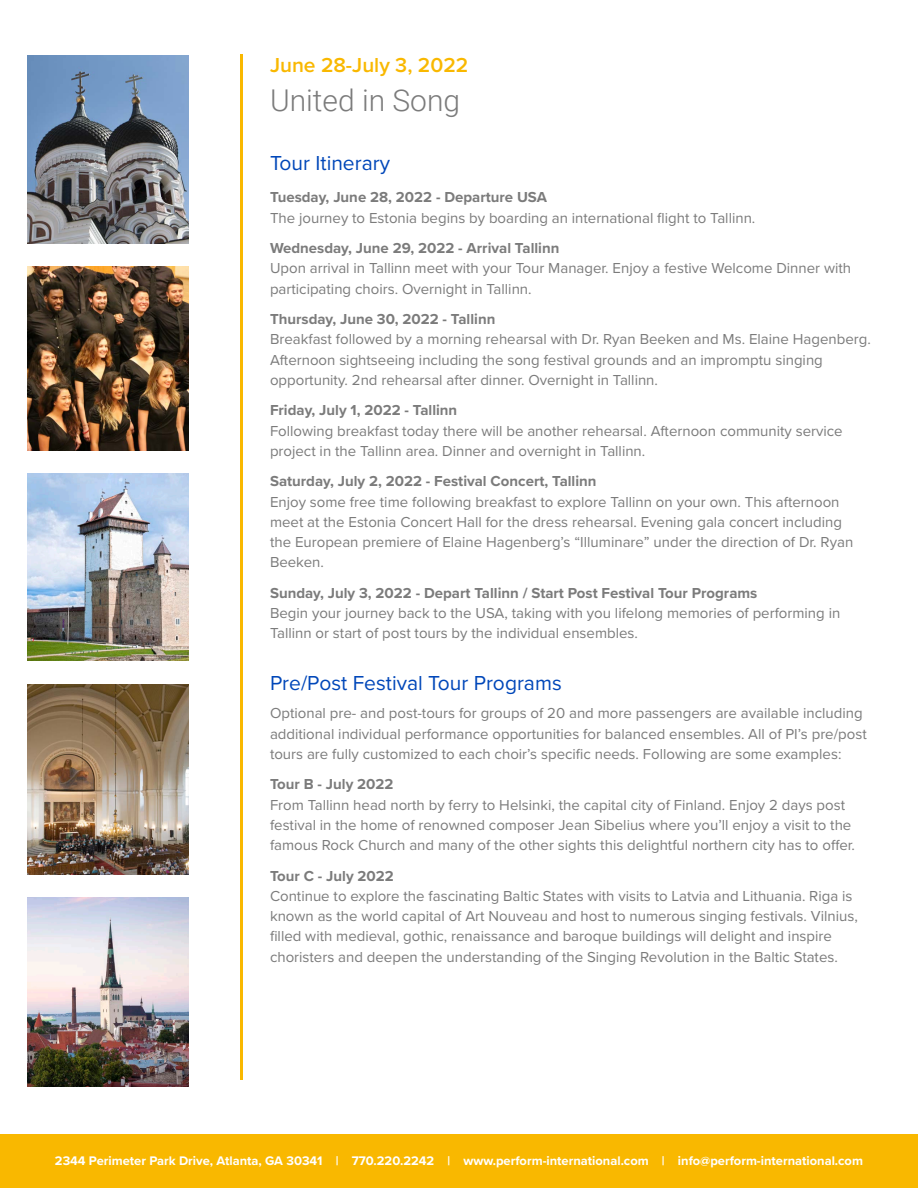
<style>
.page{position:relative;width:918px;height:1188px;background:#fff}
.page>*{position:absolute;margin:0;border:0;box-sizing:border-box;transform-origin:0 0}
.t1{font:300 30px "Roboto";color:#7b7b7b}
.t2{font:21px "Proxima Nova";color:#0047b9}
.t3{font:600 21px "Proxima Nova";color:#f9b800}
.t4{font:15px/20.2px "Proxima Nova";color:#7b7b7b}
.t5{font:700 15px "Proxima Nova";color:#7b7b7b}
.t6{font:700 12.9px "Proxima Nova";color:#fff}
</style>
<div class="page">
<div style="left:0;top:1134px;width:918px;height:54px;background:#f9b800"></div>
<hr style="left:241px;top:54px;width:2px;height:1026px;background:#f9b800">
<img style="left:27px;top:684px;width:162px;height:190px">
<img style="left:27px;top:55px;width:162px;height:188px">
<img style="left:27px;top:474px;width:162px;height:187px">
<img style="left:27px;top:897px;width:162px;height:189px">
<img style="left:27px;top:267px;width:162px;height:183px">
<h2 class="t3" style="left:270px;top:56px;width:200px">June 28-July 3, 2022</h2>
<h1 class="t1" style="left:270px;top:88px;width:192px">United in Song</h1>
<h2 class="t2" style="left:270px;top:154px;width:122px">Tour Itinerary</h2>
<p class="t5" style="left:270px;top:190px;width:279px">Tuesday, June 28, 2022 - Departure USA</p>
<p class="t4" style="left:270px;top:208px;width:487px">The journey to Estonia begins by boarding an international flight to Tallinn.</p>
<p class="t5" style="left:270px;top:242px;width:291px">Wednesday, June 29, 2022 - Arrival Tallinn</p>
<p class="t4" style="left:270px;top:259px;width:583px">Upon arrival in Tallinn meet with your Tour Manager. Enjoy a festive Welcome Dinner with participating choirs. Overnight in Tallinn.</p>
<p class="t5" style="left:270px;top:313px;width:227px">Thursday, June 30, 2022 - Tallinn</p>
<p class="t4" style="left:270px;top:330px;width:602px">Breakfast followed by a morning rehearsal with Dr. Ryan Beeken and Ms. Elaine Hagenberg.<br>Afternoon sightseeing including the song festival grounds and an impromptu singing opportunity. 2nd rehearsal after dinner. Overnight in Tallinn.</p>
<p class="t5" style="left:270px;top:404px;width:189px">Friday, July 1, 2022 - Tallinn</p>
<p class="t4" style="left:270px;top:421px;width:574px">Following breakfast today there will be another rehearsal. Afternoon community service project in the Tallinn area. Dinner and overnight in Tallinn.</p>
<p class="t5" style="left:270px;top:475px;width:328px">Saturday, July 2, 2022 - Festival Concert, Tallinn</p>
<p class="t4" style="left:270px;top:492px;width:585px">Enjoy some free time following breakfast to explore Tallinn on your own. This afternoon meet at the Estonia Concert Hall for the dress rehearsal. Evening gala concert including the European premiere of Elaine Hagenberg’s “Illuminare” under the direction of Dr. Ryan Beeken.</p>
<p class="t5" style="left:270px;top:587px;width:489px">Sunday, July 3, 2022 - Depart Tallinn / Start Post Festival Tour Programs</p>
<p class="t4" style="left:270px;top:604px;width:572px">Begin your journey back to the USA, taking with you lifelong memories of performing in<br>Tallinn or start of post tours by the individual ensembles.</p>
<h2 class="t2" style="left:270px;top:675px;width:293px">Pre/Post Festival Tour Programs</h2>
<p class="t4" style="left:270px;top:704px;width:598px">Optional pre- and post-tours for groups of 20 and more passengers are available including additional individual performance opportunities for balanced ensembles. All of PI’s pre/post tours are fully customized to each choir’s specific needs. Following are some examples:</p>
<p class="t5" style="left:270px;top:778px;width:125px">Tour B - July 2022</p>
<p class="t4" style="left:270px;top:795px;width:587px">From Tallinn head north by ferry to Helsinki, the capital city of Finland. Enjoy 2 days post festival in the home of renowned composer Jean Sibelius where you’ll enjoy a visit to the famous Rock Church and many of the other sights this delightful northern city has to offer.</p>
<p class="t5" style="left:270px;top:869px;width:125px">Tour C - July 2022</p>
<p class="t4" style="left:270px;top:886px;width:589px">Continue to explore the fascinating Baltic States with visits to Latvia and Lithuania. Riga is known as the world capital of Art Nouveau and host to numerous singing festivals. Vilnius, filled with medieval, gothic, renaissance and baroque buildings will delight and inspire choristers and deepen the understanding of the Singing Revolution in the Baltic States.</p>
<p class="t6" style="left:55px;top:1155px;width:810px">2344 Perimeter Park Drive, Atlanta, GA 30341 | 770.220.2242 | www.perform-international.com | info@perform-international.com</p>
</div>
